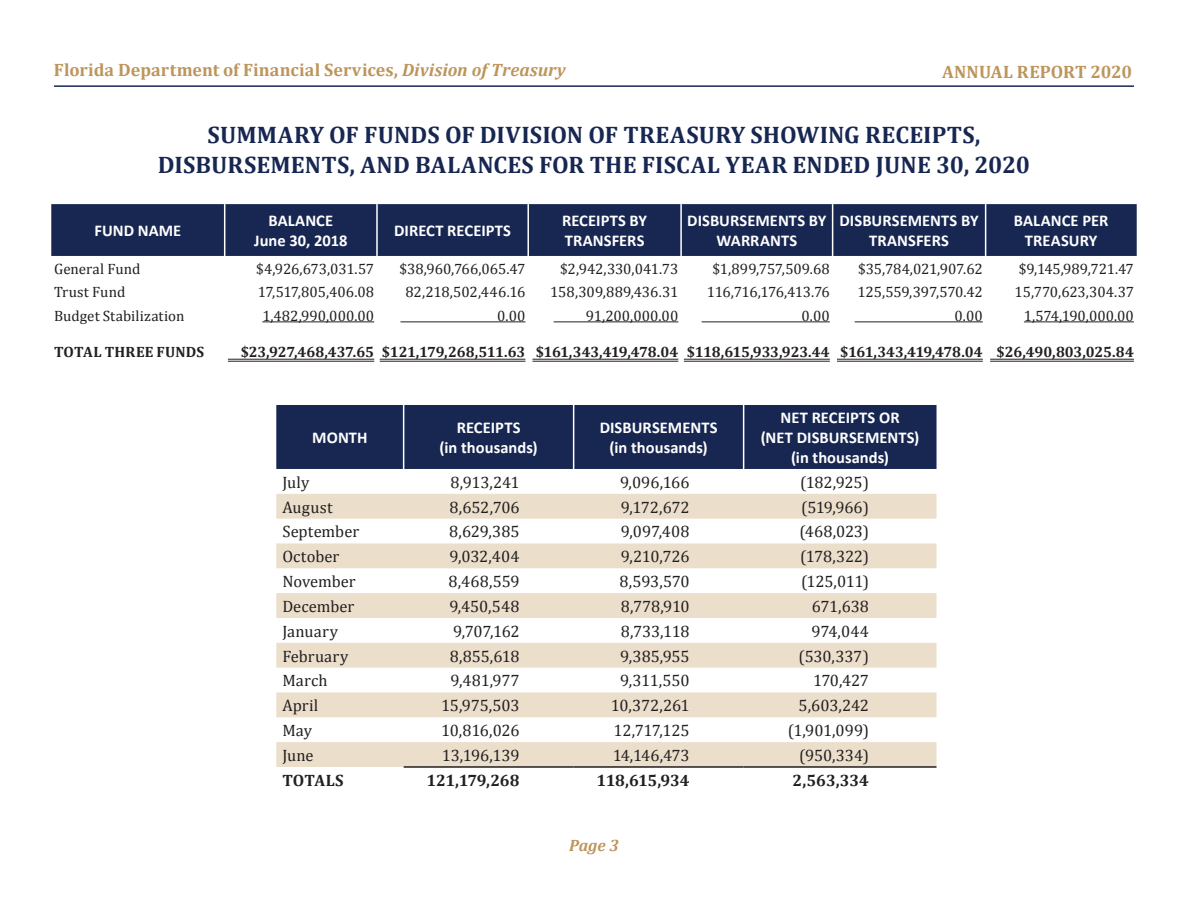
<style>
.page{position:relative;width:1188px;height:918px;background:#fff}
.page>*{position:absolute;margin:0;border:0;box-sizing:border-box;transform-origin:0 0}
.t1{font:700 24px/30px "Cambria";letter-spacing:.005em;color:#172752;text-align:center}
.t2{font:700 18px "Cambria";letter-spacing:.005em;color:#bd955c}
.t3{font:16.5px "Cambria";letter-spacing:-.01em;color:#231f20}
.t4{font:700 16.5px/19.8px "Calibri";letter-spacing:.005em;color:#fff;text-align:center}
.t5{font:700 16.5px "Cambria";letter-spacing:-.01em;color:#231f20}
.t6{font:16.5px "Cambria";letter-spacing:.01em;color:#231f20}
.t7{font:16.5px "Cambria";letter-spacing:.015em;color:#231f20}
.t8{font:italic 700 16.5px "Cambria";color:#bd955c}
.t9{font:15px "Cambria";letter-spacing:-.005em;color:#231f20}
.t10{font:700 15px "Cambria";letter-spacing:-.01em;color:#231f20}
.t11{font:15px "Cambria";letter-spacing:-.04em;color:#231f20}
.t12{font:700 15px "Cambria";letter-spacing:.01em;color:#231f20}
.t13{font:15px "Cambria";letter-spacing:.015em;color:#231f20}
.s1{font-style:italic}
</style>
<div class="page">
<div style="left:51px;top:204px;width:1086px;height:52px;background:#172752"></div>
<hr style="left:680px;top:204px;width:2px;height:52px;background:#fff">
<hr style="left:832px;top:204px;width:1px;height:52px;background:#fff">
<hr style="left:985px;top:204px;width:1px;height:52px;background:#fff">
<hr style="left:224px;top:204px;width:1px;height:52px;background:#fff">
<hr style="left:376px;top:204px;width:2px;height:52px;background:#fff">
<hr style="left:527px;top:204px;width:2px;height:52px;background:#fff">
<hr style="left:262px;top:321px;width:112px;height:1px;background:#231f20">
<hr style="left:400px;top:321px;width:125px;height:1px;background:#231f20">
<hr style="left:554px;top:321px;width:124px;height:1px;background:#231f20">
<hr style="left:702px;top:321px;width:128px;height:1px;background:#231f20">
<hr style="left:855px;top:321px;width:128px;height:1px;background:#231f20">
<hr style="left:1024px;top:321px;width:110px;height:1px;background:#231f20">
<hr style="left:228px;top:359px;width:146px;height:1px;background:#231f20">
<hr style="left:228px;top:361px;width:146px;height:1px;background:#231f20">
<hr style="left:380px;top:359px;width:145px;height:1px;background:#231f20">
<hr style="left:380px;top:361px;width:145px;height:1px;background:#231f20">
<hr style="left:532px;top:359px;width:146px;height:1px;background:#231f20">
<hr style="left:532px;top:361px;width:146px;height:1px;background:#231f20">
<hr style="left:684px;top:359px;width:146px;height:1px;background:#231f20">
<hr style="left:684px;top:361px;width:146px;height:1px;background:#231f20">
<hr style="left:837px;top:359px;width:146px;height:1px;background:#231f20">
<hr style="left:837px;top:361px;width:146px;height:1px;background:#231f20">
<hr style="left:990px;top:359px;width:144px;height:1px;background:#231f20">
<hr style="left:990px;top:361px;width:144px;height:1px;background:#231f20">
<div style="left:276px;top:405px;width:661px;height:64px;background:#172752"></div>
<svg style="left:276px;top:494px;width:661px;height:273px;fill:#ebdecb"></svg>
<hr style="left:403px;top:405px;width:1px;height:64px;background:#fff">
<hr style="left:573px;top:405px;width:1px;height:64px;background:#fff">
<hr style="left:743px;top:405px;width:1px;height:64px;background:#fff">
<hr style="left:404px;top:766px;width:170px;height:2px;background:#231f20">
<hr style="left:574px;top:766px;width:170px;height:2px;background:#231f20">
<hr style="left:744px;top:766px;width:193px;height:2px;background:#231f20">
<hr style="left:54px;top:85px;width:1080px;height:2px;background:#172752">
<p class="t2" style="left:54px;top:57px;width:513px">Florida Department of Financial Services, <span class="s1">Division of Treasury</span></p>
<p class="t2" style="left:942px;top:59px;width:192px">ANNUAL REPORT 2020</p>
<h1 class="t1" style="left:158px;top:119px;width:874px">SUMMARY OF FUNDS OF DIVISION OF TREASURY SHOWING RECEIPTS,<br>DISBURSEMENTS, AND BALANCES FOR THE FISCAL YEAR ENDED JUNE 30, 2020</h1>
<p class="t4" style="left:95px;top:221px;width:88px">FUND NAME</p>
<p class="t4" style="left:254px;top:211px;width:95px">BALANCE<br>June 30, 2018</p>
<p class="t4" style="left:394px;top:221px;width:118px">DIRECT RECEIPTS</p>
<p class="t4" style="left:562px;top:211px;width:87px;text-align:left">RECEIPTS BY<br>TRANSFERS</p>
<p class="t4" style="left:687px;top:211px;width:141px">DISBURSEMENTS BY<br>WARRANTS</p>
<p class="t4" style="left:840px;top:211px;width:141px">DISBURSEMENTS BY<br>TRANSFERS</p>
<p class="t4" style="left:1014px;top:211px;width:96px">BALANCE PER<br>TREASURY</p>
<p class="t9" style="left:54px;top:260px;width:88px">General Fund</p>
<p class="t9" style="left:256px;top:260px;width:119px">$4,926,673,031.57</p>
<p class="t9" style="left:400px;top:260px;width:127px">$38,960,766,065.47</p>
<p class="t9" style="left:560px;top:260px;width:120px">$2,942,330,041.73</p>
<p class="t9" style="left:713px;top:260px;width:119px">$1,899,757,509.68</p>
<p class="t9" style="left:858px;top:260px;width:126px">$35,784,021,907.62</p>
<p class="t9" style="left:1019px;top:260px;width:117px">$9,145,989,721.47</p>
<p class="t13" style="left:54px;top:283px;width:73px">Trust Fund</p>
<p class="t9" style="left:258px;top:283px;width:118px">17,517,805,406.08</p>
<p class="t9" style="left:405px;top:283px;width:122px">82,218,502,446.16</p>
<p class="t9" style="left:550px;top:283px;width:130px">158,309,889,436.31</p>
<p class="t11" style="left:707px;top:283px;width:124px">116,716,176,413.76</p>
<p class="t9" style="left:857px;top:283px;width:127px">125,559,397,570.42</p>
<p class="t9" style="left:1015px;top:283px;width:121px">15,770,623,304.37</p>
<p class="t9" style="left:54px;top:307px;width:132px">Budget Stabilization</p>
<p class="t9" style="left:262px;top:307px;width:113px">1,482,990,000.00</p>
<p class="t9" style="left:497px;top:307px;width:30px">0.00</p>
<p class="t9" style="left:586px;top:307px;width:94px">91,200,000.00</p>
<p class="t9" style="left:802px;top:307px;width:30px">0.00</p>
<p class="t9" style="left:955px;top:307px;width:30px">0.00</p>
<p class="t9" style="left:1024px;top:307px;width:112px">1,574,190,000.00</p>
<p class="t12" style="left:54px;top:342px;width:152px">TOTAL THREE FUNDS</p>
<p class="t10" style="left:241px;top:342px;width:895px">$23,927,468,437.65 $121,179,268,511.63 $161,343,419,478.04 $118,615,933,923.44 $161,343,419,478.04 $26,490,803,025.84</p>
<p class="t4" style="left:312px;top:428px;width:57px">MONTH</p>
<p class="t4" style="left:440px;top:418px;width:100px">RECEIPTS<br>(in thousands)</p>
<p class="t4" style="left:600px;top:418px;width:119px">DISBURSEMENTS (in thousands)</p>
<p class="t4" style="left:761px;top:408px;width:160px">NET RECEIPTS OR<br>(NET DISBURSEMENTS) (in thousands)</p>
<p class="t3" style="left:282px;top:472px;width:29px">July</p>
<p class="t3" style="left:451px;top:472px;width:71px">8,913,241</p>
<p class="t3" style="left:620px;top:472px;width:71px">9,096,166</p>
<p class="t3" style="left:800px;top:472px;width:70px">(182,925)</p>
<p class="t3" style="left:282px;top:497px;width:52px">August</p>
<p class="t3" style="left:450px;top:497px;width:72px">8,652,706</p>
<p class="t3" style="left:621px;top:497px;width:70px">9,172,672</p>
<p class="t3" style="left:801px;top:497px;width:70px">(519,966)</p>
<p class="t3" style="left:282px;top:522px;width:78px">September</p>
<p class="t3" style="left:449px;top:522px;width:72px">8,629,385</p>
<p class="t3" style="left:621px;top:522px;width:70px">9,097,408</p>
<p class="t3" style="left:799px;top:522px;width:71px">(468,023)</p>
<p class="t3" style="left:282px;top:547px;width:58px">October</p>
<p class="t3" style="left:450px;top:547px;width:72px">9,032,404</p>
<p class="t3" style="left:621px;top:547px;width:70px">9,210,726</p>
<p class="t3" style="left:800px;top:547px;width:70px">(178,322)</p>
<p class="t3" style="left:282px;top:572px;width:75px">November</p>
<p class="t3" style="left:449px;top:572px;width:73px">8,468,559</p>
<p class="t3" style="left:620px;top:572px;width:72px">8,593,570</p>
<p class="t3" style="left:801px;top:572px;width:70px">(125,011)</p>
<p class="t3" style="left:282px;top:597px;width:74px">December</p>
<p class="t3" style="left:449px;top:597px;width:72px">9,450,548</p>
<p class="t3" style="left:621px;top:597px;width:70px">8,778,910</p>
<p class="t3" style="left:812px;top:597px;width:59px">671,638</p>
<p class="t7" style="left:282px;top:621px;width:57px">January</p>
<p class="t3" style="left:453px;top:621px;width:68px">9,707,162</p>
<p class="t3" style="left:621px;top:621px;width:70px">8,733,118</p>
<p class="t3" style="left:812px;top:621px;width:59px">974,044</p>
<p class="t6" style="left:282px;top:646px;width:68px">February</p>
<p class="t3" style="left:450px;top:646px;width:71px">8,855,618</p>
<p class="t3" style="left:620px;top:646px;width:71px">9,385,955</p>
<p class="t3" style="left:798px;top:646px;width:72px">(530,337)</p>
<p class="t3" style="left:282px;top:671px;width:47px">March</p>
<p class="t3" style="left:451px;top:671px;width:71px">9,481,977</p>
<p class="t3" style="left:620px;top:671px;width:71px">9,311,550</p>
<p class="t3" style="left:813px;top:671px;width:58px">170,427</p>
<p class="t3" style="left:282px;top:696px;width:38px">April</p>
<p class="t3" style="left:441px;top:696px;width:80px">15,975,503</p>
<p class="t3" style="left:611px;top:696px;width:80px">10,372,261</p>
<p class="t3" style="left:799px;top:696px;width:72px">5,603,242</p>
<p class="t3" style="left:282px;top:721px;width:31px">May</p>
<p class="t3" style="left:441px;top:721px;width:80px">10,816,026</p>
<p class="t3" style="left:613px;top:721px;width:78px">12,717,125</p>
<p class="t3" style="left:788px;top:721px;width:83px">(1,901,099)</p>
<p class="t3" style="left:282px;top:746px;width:33px">June</p>
<p class="t3" style="left:442px;top:746px;width:79px">13,196,139</p>
<p class="t3" style="left:613px;top:746px;width:78px">14,146,473</p>
<p class="t3" style="left:799px;top:746px;width:71px">(950,334)</p>
<p class="t5" style="left:282px;top:769px;width:63px">TOTALS</p>
<p class="t5" style="left:427px;top:769px;width:95px">121,179,268</p>
<p class="t5" style="left:597px;top:769px;width:95px">118,615,934</p>
<p class="t5" style="left:793px;top:769px;width:78px">2,563,334</p>
<p class="t8" style="left:569px;top:834px;width:51px">Page 3</p>
</div>
